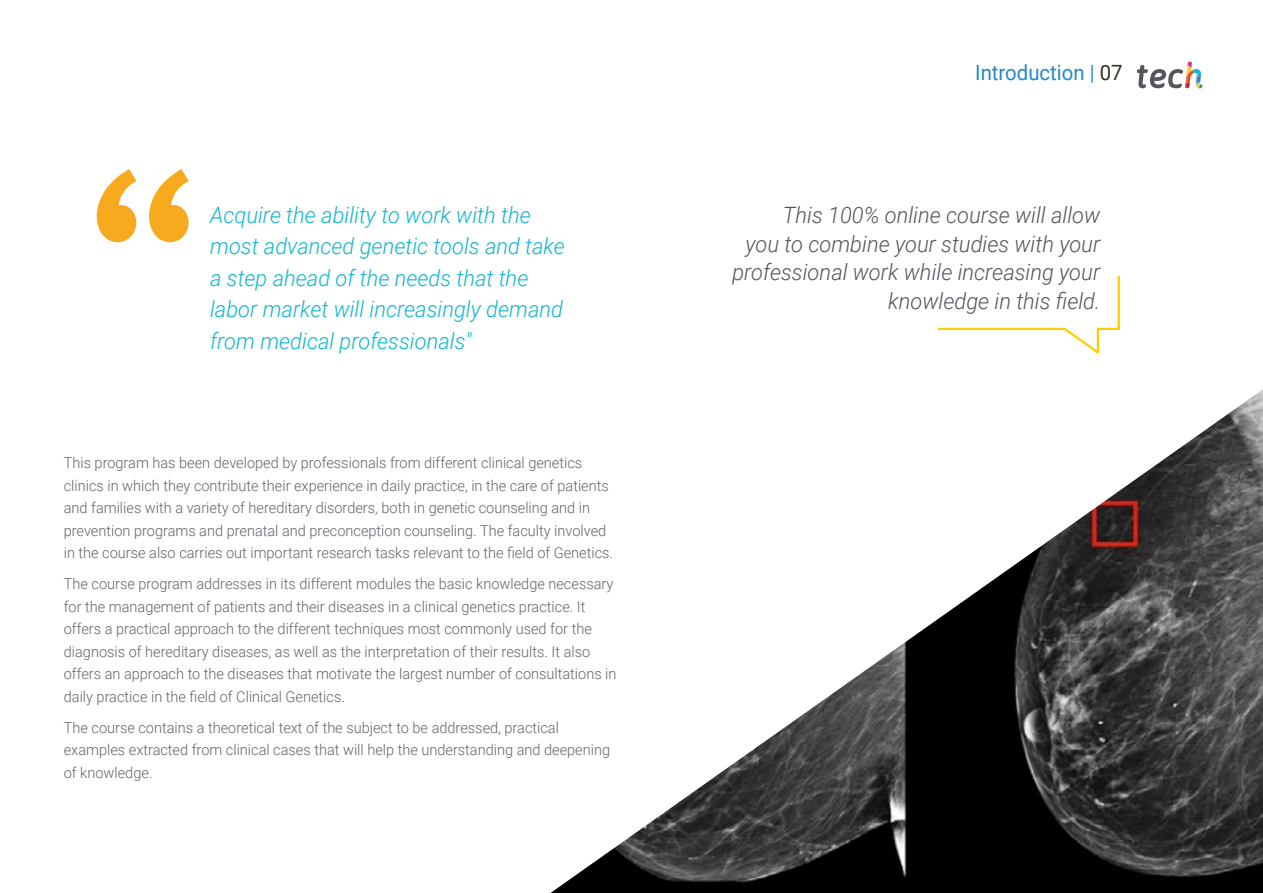
<style>
.page{position:relative;width:1263px;height:893px;background:#fff}
.page>*{position:absolute;margin:0;border:0;box-sizing:border-box;transform-origin:0 0}
.t1{font:italic 300 22.5px/31.5px "Roboto";color:#0fb6cf}
.t2{font:italic 300 22.5px/28.5px "Roboto";color:#52555b;text-align:right}
.t3{font:21px "Roboto";color:#2488c9}
.t4{font:300 15px/22.5px "Roboto";color:#61646a}
.s1{color:#312e20}
</style>
<div class="page">
<svg style="left:97px;top:169px;width:92px;height:73px"></svg>
<img style="left:550px;top:389px;width:713px;height:504px">
<svg style="left:937px;top:275px;width:183px;height:79px"></svg>
<svg style="left:1137px;top:62px;width:65px;height:27px"></svg>
<h2 class="t3" style="left:975px;top:57px;width:149px">Introduction | <span class="s1">07</span></h2>
<h1 class="t1" style="left:210px;top:198px;width:356px">Acquire the ability to work with the most advanced genetic tools and take a step ahead of the needs that the labor market will increasingly demand from medical professionals"</h1>
<h1 class="t2" style="left:732px;top:200px;width:369px">This 100% online course will allow<br>you to combine your studies with your professional work while increasing your knowledge in this field.</h1>
<p class="t4" style="left:64px;top:451px;width:551px">This program has been developed by professionals from different clinical genetics clinics in which they contribute their experience in daily practice, in the care of patients and families with a variety of hereditary disorders, both in genetic counseling and in prevention programs and prenatal and preconception counseling. The faculty involved in the course also carries out important research tasks relevant to the field of Genetics.</p>
<p class="t4" style="left:64px;top:572px;width:554px">The course program addresses in its different modules the basic knowledge necessary for the management of patients and their diseases in a clinical genetics practice. It offers a practical approach to the different techniques most commonly used for the diagnosis of hereditary diseases, as well as the interpretation of their results. It also offers an approach to the diseases that motivate the largest number of consultations in daily practice in the field of Clinical Genetics.</p>
<p class="t4" style="left:64px;top:716px;width:548px">The course contains a theoretical text of the subject to be addressed, practical examples extracted from clinical cases that will help the understanding and deepening of knowledge.</p>
</div>
